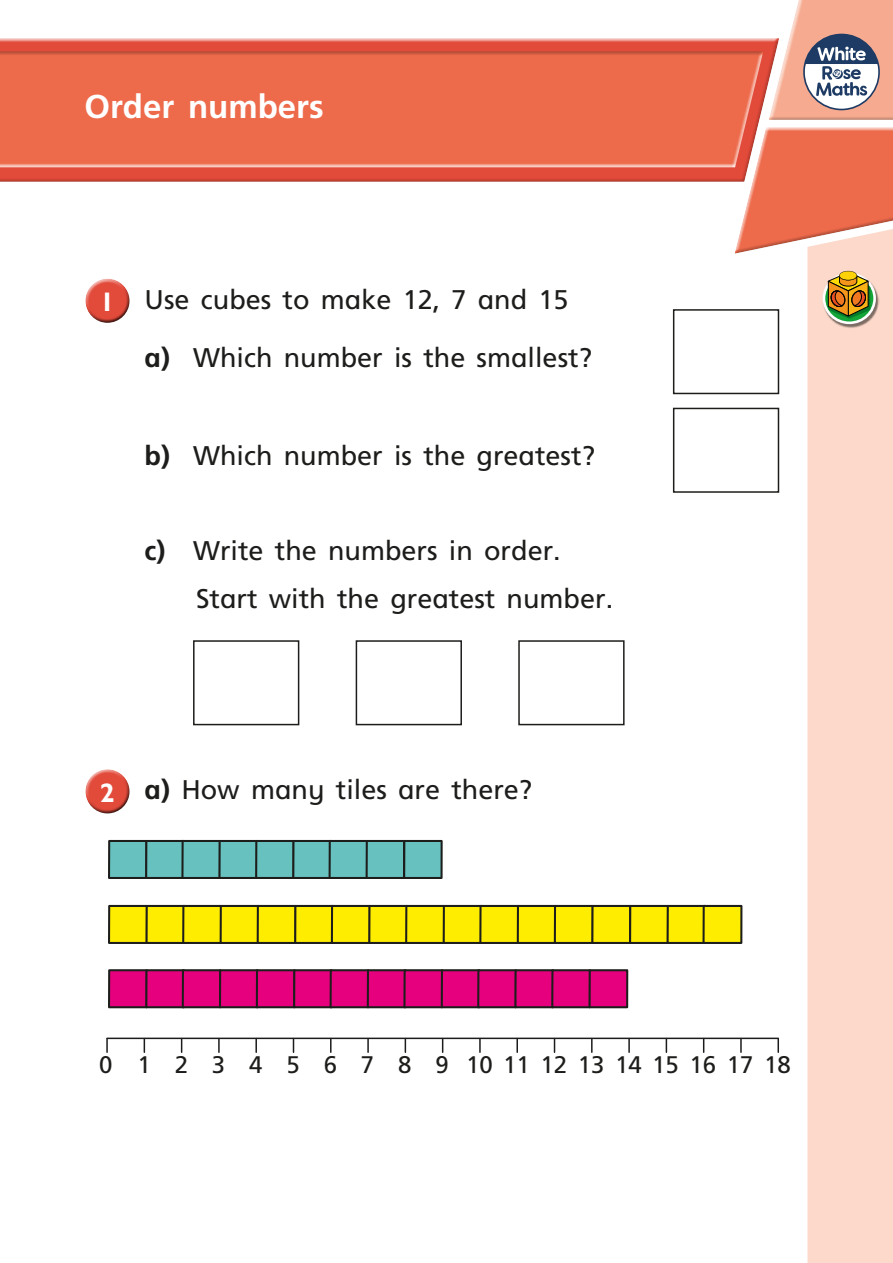
<style>
.page{position:relative;width:893px;height:1263px;background:#fff}
.page>*{position:absolute;margin:0;border:0;box-sizing:border-box;transform-origin:0 0}
.t1{font:700 33px "Frutiger Inf";color:#fff}
.t2{font:27px/58.1px "Frutiger Inf";color:#1d1d1b}
.t3{font:24px "Frutiger Inf";color:#1d1d1b}
.s1{font-family:"Gill Infant";font-weight:700;color:#fff}
.s2{font-weight:700}
</style>
<div class="page">
<div style="left:0;top:37px;width:779px;height:147px;background:#1d1d1b;opacity:.27"></div>
<div style="left:734px;top:126px;width:159px;height:128px;background:#1d1d1b;opacity:.27"></div>
<div style="left:0;top:51px;width:763px;height:117px;background:#1d1d1b;opacity:.27"></div>
<svg style="left:769px;top:0;width:124px;height:120px"></svg>
<div style="left:807px;top:229px;width:86px;height:1034px;background:#fcd9ca"></div>
<div style="left:85px;top:278px;width:45px;height:35px;background:#fff;opacity:.75"></div>
<div style="left:85px;top:285px;width:47px;height:39px;background:#1d1d1b;opacity:.75"></div>
<div style="left:673px;top:309px;width:106px;height:85px;border:2px solid #1d1d1b"></div>
<div style="left:673px;top:408px;width:106px;height:85px;border:2px solid #1d1d1b"></div>
<div style="left:193px;top:640px;width:106px;height:85px;border:2px solid #1d1d1b"></div>
<div style="left:356px;top:640px;width:106px;height:85px;border:2px solid #1d1d1b"></div>
<div style="left:518px;top:640px;width:107px;height:85px;border:2px solid #1d1d1b"></div>
<div style="left:85px;top:768px;width:45px;height:36px;background:#fff;opacity:.75"></div>
<div style="left:85px;top:776px;width:47px;height:39px;background:#1d1d1b;opacity:.75"></div>
<img style="left:822px;top:273px;width:57px;height:56px">
<svg style="left:824px;top:274px;width:51px;height:49px"></svg>
<div style="left:823px;top:273px;width:53px;height:51px;border:3px solid #fff;border-radius:50%"></div>
<svg style="left:828px;top:271px;width:42px;height:48px;background:#a58730"></svg>
<hr style="left:107px;top:1037px;width:671px;height:2px;background:#1c1c1c">
<svg style="left:106px;top:1038px;width:2px;height:14px"></svg>
<svg style="left:144px;top:1039px;width:1px;height:13px"></svg>
<svg style="left:181px;top:1039px;width:1px;height:13px"></svg>
<svg style="left:218px;top:1039px;width:2px;height:13px"></svg>
<svg style="left:255px;top:1039px;width:2px;height:13px"></svg>
<svg style="left:293px;top:1039px;width:1px;height:13px"></svg>
<svg style="left:330px;top:1039px;width:2px;height:13px"></svg>
<svg style="left:367px;top:1039px;width:2px;height:13px"></svg>
<svg style="left:405px;top:1039px;width:1px;height:13px"></svg>
<svg style="left:442px;top:1039px;width:1px;height:13px"></svg>
<svg style="left:479px;top:1039px;width:2px;height:13px"></svg>
<svg style="left:516px;top:1039px;width:2px;height:13px"></svg>
<svg style="left:554px;top:1039px;width:1px;height:13px"></svg>
<svg style="left:591px;top:1039px;width:2px;height:13px"></svg>
<svg style="left:628px;top:1039px;width:2px;height:13px"></svg>
<svg style="left:666px;top:1039px;width:1px;height:13px"></svg>
<svg style="left:703px;top:1039px;width:1px;height:13px"></svg>
<svg style="left:740px;top:1039px;width:2px;height:13px"></svg>
<svg style="left:777px;top:1038px;width:2px;height:14px"></svg>
<div style="left:109px;top:841px;width:37px;height:37px;background:#66c1bf"></div>
<div style="left:108px;top:840px;width:40px;height:39px;border:2px solid #1d1d1b"></div>
<div style="left:146px;top:841px;width:38px;height:37px;background:#66c1bf"></div>
<div style="left:145px;top:840px;width:40px;height:39px;border:2px solid #1d1d1b"></div>
<div style="left:182px;top:841px;width:38px;height:37px;background:#66c1bf"></div>
<div style="left:181px;top:840px;width:40px;height:39px;border:2px solid #1d1d1b"></div>
<div style="left:219px;top:841px;width:38px;height:37px;background:#66c1bf"></div>
<div style="left:218px;top:840px;width:40px;height:39px;border:2px solid #1d1d1b"></div>
<div style="left:256px;top:841px;width:38px;height:37px;background:#66c1bf"></div>
<div style="left:255px;top:840px;width:40px;height:39px;border:2px solid #1d1d1b"></div>
<div style="left:293px;top:841px;width:38px;height:37px;background:#66c1bf"></div>
<div style="left:292px;top:840px;width:40px;height:39px;border:2px solid #1d1d1b"></div>
<div style="left:330px;top:841px;width:37px;height:37px;background:#66c1bf"></div>
<div style="left:329px;top:840px;width:39px;height:39px;border:2px solid #1d1d1b"></div>
<div style="left:367px;top:841px;width:37px;height:37px;background:#66c1bf"></div>
<div style="left:366px;top:840px;width:39px;height:39px;border:2px solid #1d1d1b"></div>
<div style="left:404px;top:841px;width:38px;height:37px;background:#66c1bf"></div>
<div style="left:403px;top:840px;width:40px;height:39px;border:2px solid #1d1d1b"></div>
<div style="left:109px;top:906px;width:38px;height:37px;background:#ffed00"></div>
<div style="left:108px;top:905px;width:40px;height:39px;border:2px solid #1d1d1b"></div>
<div style="left:147px;top:906px;width:37px;height:37px;background:#ffed00"></div>
<div style="left:146px;top:905px;width:39px;height:39px;border:2px solid #1d1d1b"></div>
<div style="left:183px;top:906px;width:38px;height:37px;background:#ffed00"></div>
<div style="left:182px;top:905px;width:40px;height:39px;border:2px solid #1d1d1b"></div>
<div style="left:221px;top:906px;width:38px;height:37px;background:#ffed00"></div>
<div style="left:220px;top:905px;width:40px;height:39px;border:2px solid #1d1d1b"></div>
<div style="left:258px;top:906px;width:38px;height:37px;background:#ffed00"></div>
<div style="left:257px;top:905px;width:40px;height:39px;border:2px solid #1d1d1b"></div>
<div style="left:295px;top:906px;width:38px;height:37px;background:#ffed00"></div>
<div style="left:294px;top:905px;width:40px;height:39px;border:2px solid #1d1d1b"></div>
<div style="left:332px;top:906px;width:38px;height:37px;background:#ffed00"></div>
<div style="left:331px;top:905px;width:40px;height:39px;border:2px solid #1d1d1b"></div>
<div style="left:369px;top:906px;width:38px;height:37px;background:#ffed00"></div>
<div style="left:368px;top:905px;width:40px;height:39px;border:2px solid #1d1d1b"></div>
<div style="left:406px;top:906px;width:38px;height:37px;background:#ffed00"></div>
<div style="left:405px;top:905px;width:40px;height:39px;border:2px solid #1d1d1b"></div>
<div style="left:444px;top:906px;width:38px;height:37px;background:#ffed00"></div>
<div style="left:443px;top:905px;width:40px;height:39px;border:2px solid #1d1d1b"></div>
<div style="left:480px;top:906px;width:38px;height:37px;background:#ffed00"></div>
<div style="left:479px;top:905px;width:40px;height:39px;border:2px solid #1d1d1b"></div>
<div style="left:518px;top:906px;width:38px;height:37px;background:#ffed00"></div>
<div style="left:517px;top:905px;width:40px;height:39px;border:2px solid #1d1d1b"></div>
<div style="left:555px;top:906px;width:38px;height:37px;background:#ffed00"></div>
<div style="left:554px;top:905px;width:40px;height:39px;border:2px solid #1d1d1b"></div>
<div style="left:592px;top:906px;width:38px;height:37px;background:#ffed00"></div>
<div style="left:591px;top:905px;width:40px;height:39px;border:2px solid #1d1d1b"></div>
<div style="left:630px;top:906px;width:38px;height:37px;background:#ffed00"></div>
<div style="left:629px;top:905px;width:40px;height:39px;border:2px solid #1d1d1b"></div>
<div style="left:668px;top:906px;width:37px;height:37px;background:#ffed00"></div>
<div style="left:667px;top:905px;width:39px;height:39px;border:2px solid #1d1d1b"></div>
<div style="left:703px;top:906px;width:38px;height:37px;background:#ffed00"></div>
<div style="left:702px;top:905px;width:40px;height:39px;border:2px solid #1d1d1b"></div>
<div style="left:109px;top:970px;width:38px;height:37px;background:#e6007e"></div>
<div style="left:108px;top:969px;width:40px;height:39px;border:2px solid #1d1d1b"></div>
<div style="left:146px;top:970px;width:38px;height:37px;background:#e6007e"></div>
<div style="left:145px;top:969px;width:40px;height:39px;border:2px solid #1d1d1b"></div>
<div style="left:183px;top:970px;width:37px;height:37px;background:#e6007e"></div>
<div style="left:182px;top:969px;width:39px;height:39px;border:2px solid #1d1d1b"></div>
<div style="left:220px;top:970px;width:38px;height:37px;background:#e6007e"></div>
<div style="left:219px;top:969px;width:40px;height:39px;border:2px solid #1d1d1b"></div>
<div style="left:257px;top:970px;width:37px;height:37px;background:#e6007e"></div>
<div style="left:256px;top:969px;width:40px;height:39px;border:2px solid #1d1d1b"></div>
<div style="left:294px;top:970px;width:38px;height:37px;background:#e6007e"></div>
<div style="left:293px;top:969px;width:40px;height:39px;border:2px solid #1d1d1b"></div>
<div style="left:331px;top:970px;width:37px;height:37px;background:#e6007e"></div>
<div style="left:330px;top:969px;width:39px;height:39px;border:2px solid #1d1d1b"></div>
<div style="left:368px;top:970px;width:37px;height:37px;background:#e6007e"></div>
<div style="left:367px;top:969px;width:39px;height:39px;border:2px solid #1d1d1b"></div>
<div style="left:404px;top:970px;width:38px;height:37px;background:#e6007e"></div>
<div style="left:403px;top:969px;width:40px;height:39px;border:2px solid #1d1d1b"></div>
<div style="left:442px;top:970px;width:37px;height:37px;background:#e6007e"></div>
<div style="left:441px;top:969px;width:39px;height:39px;border:2px solid #1d1d1b"></div>
<div style="left:478px;top:970px;width:38px;height:37px;background:#e6007e"></div>
<div style="left:477px;top:969px;width:40px;height:39px;border:2px solid #1d1d1b"></div>
<div style="left:515px;top:970px;width:38px;height:37px;background:#e6007e"></div>
<div style="left:514px;top:969px;width:40px;height:39px;border:2px solid #1d1d1b"></div>
<div style="left:552px;top:970px;width:38px;height:37px;background:#e6007e"></div>
<div style="left:551px;top:969px;width:40px;height:39px;border:2px solid #1d1d1b"></div>
<div style="left:590px;top:970px;width:37px;height:37px;background:#e6007e"></div>
<div style="left:589px;top:969px;width:39px;height:39px;border:2px solid #1d1d1b"></div>
<p class="t1" style="left:84px;top:87px;width:241px">Order numbers</p>
<p class="t2" style="left:145px;top:270px;width:449px;text-indent:-45px"><span class="s1">1</span> Use cubes to make 12, 7 and 15 <span class="s2">a)</span> Which number is the smallest?</p>
<p class="t2" style="left:145px;top:426px;width:452px"><span class="s2">b)</span> Which number is the greatest?</p>
<p class="t2" style="left:196px;top:527px;width:419px;line-height:47.5px;text-indent:-51px"><span class="s2">c)</span> Write the numbers in order.<br>Start with the greatest number.</p>
<p class="t2" style="left:100px;top:760px;width:434px"><span class="s1">2</span> <span class="s2">a)</span> How many tiles are there?</p>
<p class="t3" style="left:99px;top:1051px;width:693px">0 1 2 3 4 5 6 7 8 9 101112131415161718</p>
</div>
